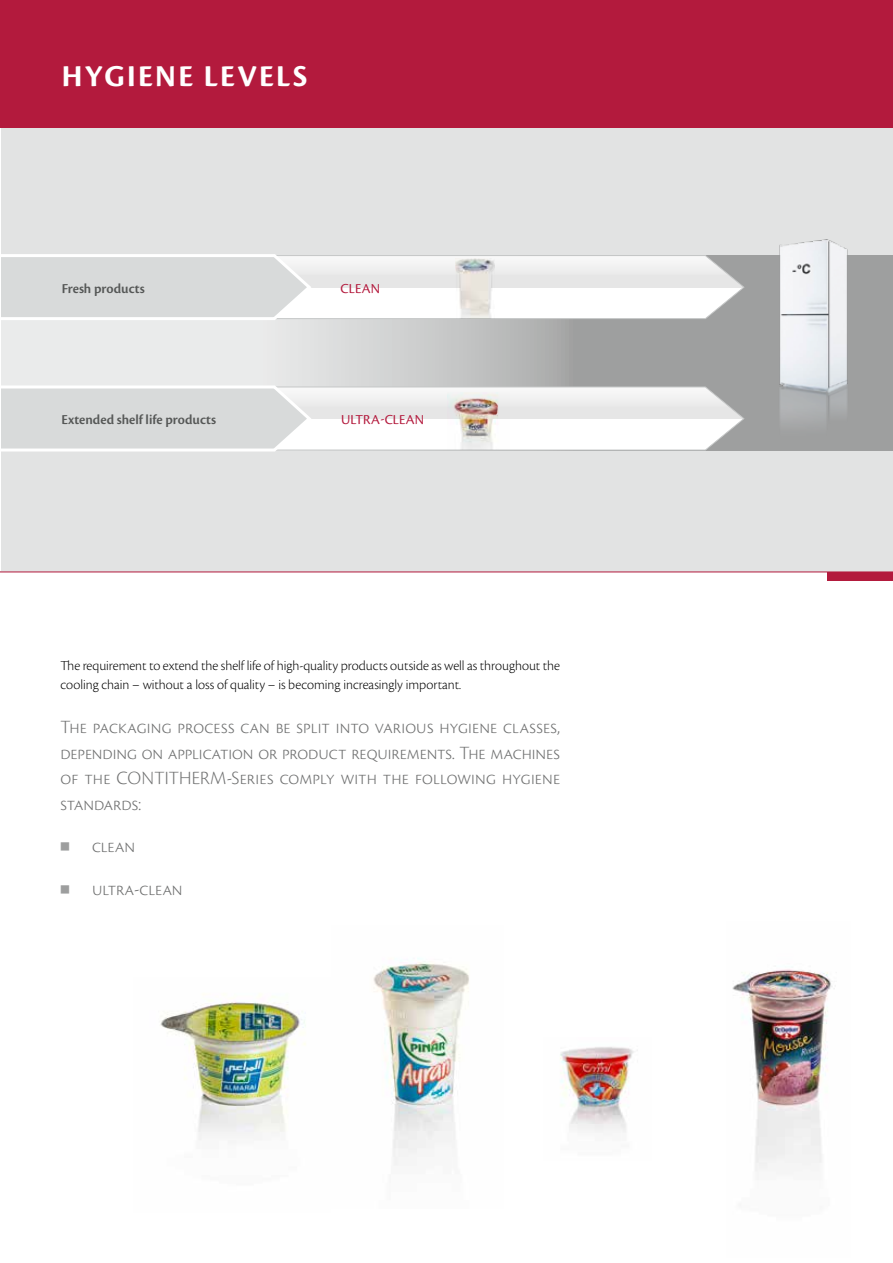
<style>
.page{position:relative;width:893px;height:1263px;background:#fff}
.page>*{position:absolute;margin:0;border:0;box-sizing:border-box;transform-origin:0 0}
.t1{font:31.5px "Cronos Pro Bold Subh";letter-spacing:.075em;color:#fff}
.t2{font:19.5px/25.5px "Cronos Pro Lt Subh";letter-spacing:.005em;color:#6f7070;text-align:justify}
.t3{font:14.25px/18.8px "Cronos Pro Lt Subh";color:#000}
.t4{font:14.25px "Cronos Pro Semibold Subh";color:#555756}
.t5{font:14.25px "Cronos Pro Subh";letter-spacing:.01em;color:#b31a3d}
.s1{font-family:"Universal Std Newswith Comm Pi";font-size:16.5px;color:#9d9e9e}
</style>
<div class="page">
<div style="left:0;top:96px;width:893px;height:476px;background:#e2e3e3"></div>
<svg style="left:361px;top:255px;width:532px;height:195px;background:#b0b1b1"></svg>
<svg style="left:1px;top:254px;width:738px;height:68px"></svg>
<img style="left:739px;top:239px;width:148px;height:212px">
<svg style="left:1px;top:384px;width:744px;height:68px"></svg>
<img style="left:455px;top:258px;width:40px;height:61px">
<img style="left:456px;top:260px;width:38px;height:54px">
<img style="left:448px;top:392px;width:61px;height:58px">
<img style="left:160px;top:994px;width:146px;height:146px">
<img style="left:455px;top:399px;width:43px;height:37px">
<hr style="left:0;top:96px;width:1px;height:475px;background:#fff">
<div style="left:827px;top:572px;width:66px;height:8px;background:#b31a3d"></div>
<img style="left:373px;top:958px;width:96px;height:208px">
<img style="left:732px;top:969px;width:103px;height:203px">
<img style="left:560px;top:1047px;width:78px;height:86px">
<hr style="left:0;top:572px;width:893px;height:1px;background:#b31a3d">
<div style="left:0;top:0;width:893px;height:128px;background:#b31a3d"></div>
<h1 class="t1" style="left:62px;top:58px;width:247px">HYGIENE LEVELS</h1>
<p class="t4" style="left:62px;top:280px;width:85px">Fresh products</p>
<p class="t5" style="left:341px;top:280px;width:41px">CLEAN</p>
<p class="t4" style="left:62px;top:411px;width:156px">Extended shelf life products</p>
<p class="t5" style="left:341px;top:411px;width:85px">ULTRA-CLEAN</p>
<p class="t3" style="left:61px;top:656px;width:501px">The requirement to extend the shelf life of high-quality products outside as well as throughout the cooling chain – without a loss of quality – is becoming increasingly important.</p>
<p class="t2" style="left:61px;top:714px;width:501px">The packaging process can be split into various hygiene classes, depending on application or product requirements. The machines of the CONTITHERM-Series comply with the following hygiene standards:</p>
<p class="t2" style="left:61px;top:825px;width:124px;line-height:42.5px"><span class="s1">◾</span> clean<br><span class="s1">◾</span> ultra-clean</p>
</div>
